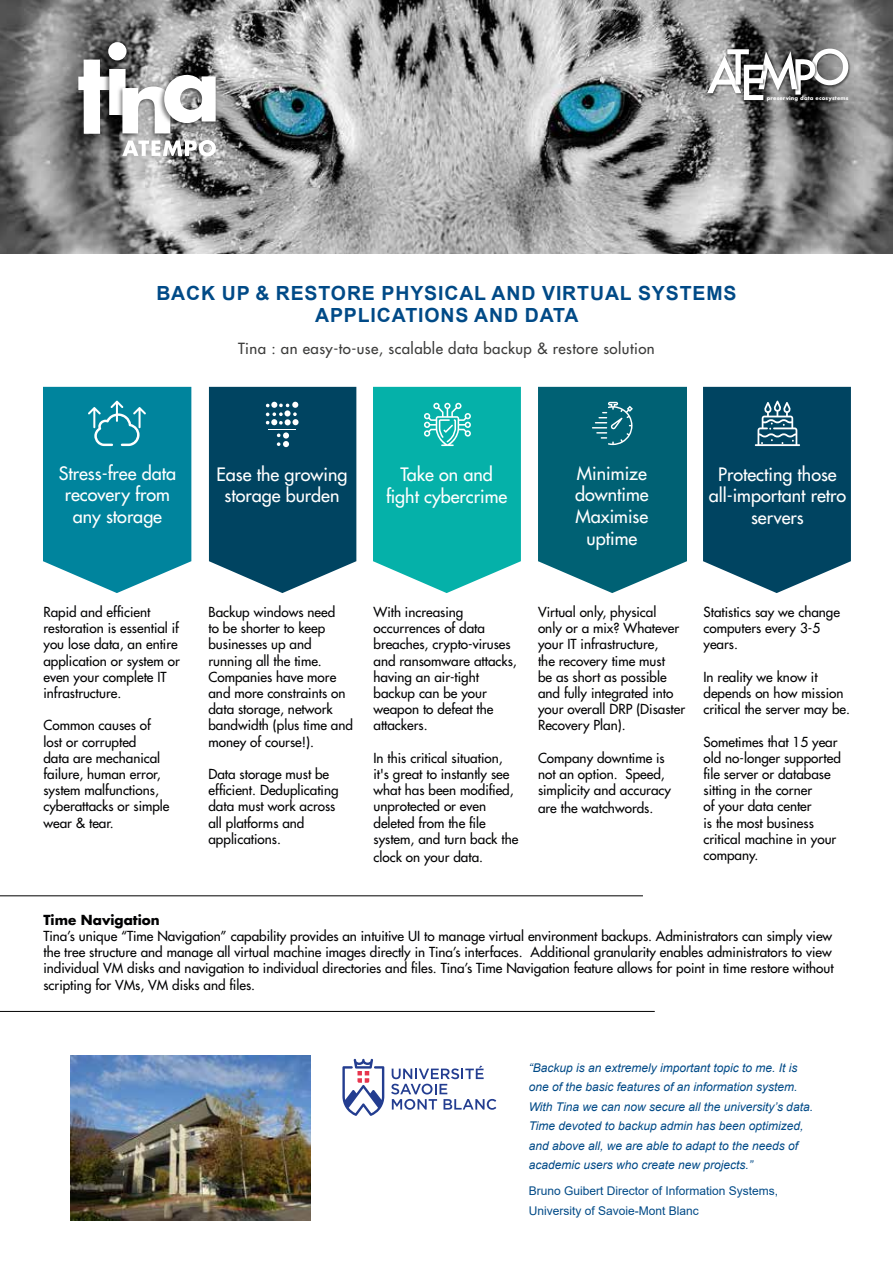
<style>
.page{position:relative;width:893px;height:1263px;background:#fff}
.page>*{position:absolute;margin:0;border:0;box-sizing:border-box;transform-origin:0 0}
.t1{font:700 19.5px/22.5px "Arial";letter-spacing:.045em;color:#004a87;text-align:center}
.t2{font:500 18px/21.6px "Futura Std";color:#fff;text-align:center}
.t3{font:500 15px "Futura Std";letter-spacing:.03em;color:#3c3c3b}
.t4{font:500 13.5px/16.2px "Futura Std";color:#020203}
.t5{font:700 13.5px "Futura Std";color:#020203}
.t6{font:italic 12px/19.5px "Arial";color:#004a87}
.t7{font:12px/19.5px "Arial";color:#004a87}
.t8{font:700 5.25px "Futura";letter-spacing:.025em;color:#fff}
</style>
<div class="page">
<hr style="left:0;top:895px;width:643px;height:1px;background:#000">
<hr style="left:0;top:1011px;width:655px;height:1px;background:#000">
<img style="left:71px;top:1055px;width:239px;height:165px">
<svg style="left:391px;top:1065px;width:105px;height:45px"></svg>
<svg style="left:342px;top:1059px;width:42px;height:57px"></svg>
<svg style="left:373px;top:387px;width:148px;height:206px;background:#1cb8b1"></svg>
<svg style="left:703px;top:387px;width:148px;height:206px;background:#185670"></svg>
<svg style="left:538px;top:387px;width:149px;height:206px;background:#156e7f"></svg>
<svg style="left:43px;top:387px;width:148px;height:206px;background:#178fa6"></svg>
<svg style="left:209px;top:387px;width:147px;height:206px;background:#17556f"></svg>
<img style="left:0;top:0;width:893px;height:254px">
<svg style="left:122px;top:140px;width:94px;height:16px"></svg>
<img style="left:101px;top:38px;width:29px;height:4px">
<img style="left:115px;top:134px;width:59px;height:7px">
<img style="left:216px;top:71px;width:3px;height:59px">
<svg style="left:78px;top:42px;width:138px;height:92px"></svg>
<img style="left:810px;top:47px;width:41px;height:41px">
<img style="left:705px;top:54px;width:2px;height:42px">
<img style="left:726px;top:48px;width:26px;height:1px">
<img style="left:742px;top:100px;width:24px;height:3px">
<svg style="left:707px;top:49px;width:141px;height:51px"></svg>
<p class="t8" style="left:767px;top:94px;width:83px">preserving data ecosystems</p>
<h1 class="t1" style="left:156px;top:282px;width:582px">BACK UP &amp; RESTORE PHYSICAL AND VIRTUAL SYSTEMS<br>APPLICATIONS AND DATA</h1>
<p class="t3" style="left:238px;top:339px;width:418px">Tina : an easy-to-use, scalable data backup &amp; restore solution</p>
<h2 class="t2" style="left:59px;top:462px;width:119px">Stress-free data recovery from any storage</h2>
<h2 class="t2" style="left:216px;top:463px;width:132px">Ease the growing storage burden</h2>
<h2 class="t2" style="left:575px;top:462px;width:75px">Minimize downtime<br>Maximise uptime</h2>
<h2 class="t2" style="left:709px;top:463px;width:139px">Protecting those all-important retro servers</h2>
<h2 class="t2" style="left:386px;top:464px;width:123px">Take on and fight cybercrime</h2>
<p class="t4" style="left:43px;top:604px;width:138px">Rapid and efficient restoration is essential if you lose data, an entire application or system or even your complete IT infrastructure.</p>
<p class="t4" style="left:43px;top:717px;width:128px">Common causes of lost or corrupted<br>data are mechanical failure, human error, system malfunctions, cyberattacks or simple wear &amp; tear.</p>
<p class="t4" style="left:208px;top:604px;width:146px">Backup windows need<br>to be shorter to keep businesses up and running all the time.<br>Companies have more and more constraints on data storage, network bandwidth (plus time and money of course!).</p>
<p class="t4" style="left:208px;top:766px;width:132px">Data storage must be efficient. Deduplicating data must work across all platforms and applications.</p>
<p class="t4" style="left:373px;top:604px;width:145px">With increasing occurrences of data breaches, crypto-viruses and ransomware attacks, having an air-tight backup can be your weapon to defeat the attackers.</p>
<p class="t4" style="left:373px;top:750px;width:146px">In this critical situation, it's great to instantly see what has been modified, unprotected or even deleted from the file system, and turn back the</p>
<p class="t4" style="left:373px;top:849px;width:111px">clock on your data.</p>
<p class="t4" style="left:538px;top:604px;width:149px">Virtual only, physical<br>only or a mix? Whatever your IT infrastructure,<br>the recovery time must<br>be as short as possible and fully integrated into your overall DRP (Disaster<br>Recovery Plan).</p>
<p class="t4" style="left:538px;top:750px;width:134px">Company downtime is not an option. Speed, simplicity and accuracy</p>
<p class="t4" style="left:538px;top:800px;width:117px">are the watchwords.</p>
<p class="t4" style="left:703px;top:604px;width:138px">Statistics say we change computers every 3-5 years.</p>
<p class="t4" style="left:703px;top:669px;width:148px">In reality we know it depends on how mission critical the server may be.</p>
<p class="t4" style="left:703px;top:734px;width:139px">Sometimes that 15 year old no-longer supported file server or database sitting in the corner<br>of your data center<br>is the most business critical machine in your company.</p>
<p class="t5" style="left:43px;top:911px;width:118px">Time Navigation</p>
<p class="t4" style="left:43px;top:928px;width:792px">Tina’s unique “Time Navigation” capability provides an intuitive UI to manage virtual environment backups. Administrators can simply view the tree structure and manage all virtual machine images directly in Tina’s interfaces. Additional granularity enables administrators to view individual VM disks and navigation to individual directories and files. Tina’s Time Navigation feature allows for point in time restore without scripting for VMs, VM disks and files.</p>
<p class="t6" style="left:529px;top:1058px;width:286px">“Backup is an extremely important topic to me. It is one of the basic features of an information system.<br>With Tina we can now secure all the university’s data.<br>Time devoted to backup admin has been optimized, and above all, we are able to adapt to the needs of academic users who create new projects.”</p>
<p class="t7" style="left:529px;top:1181px;width:251px">Bruno Guibert Director of Information Systems,<br>University of Savoie-Mont Blanc</p>
</div>
